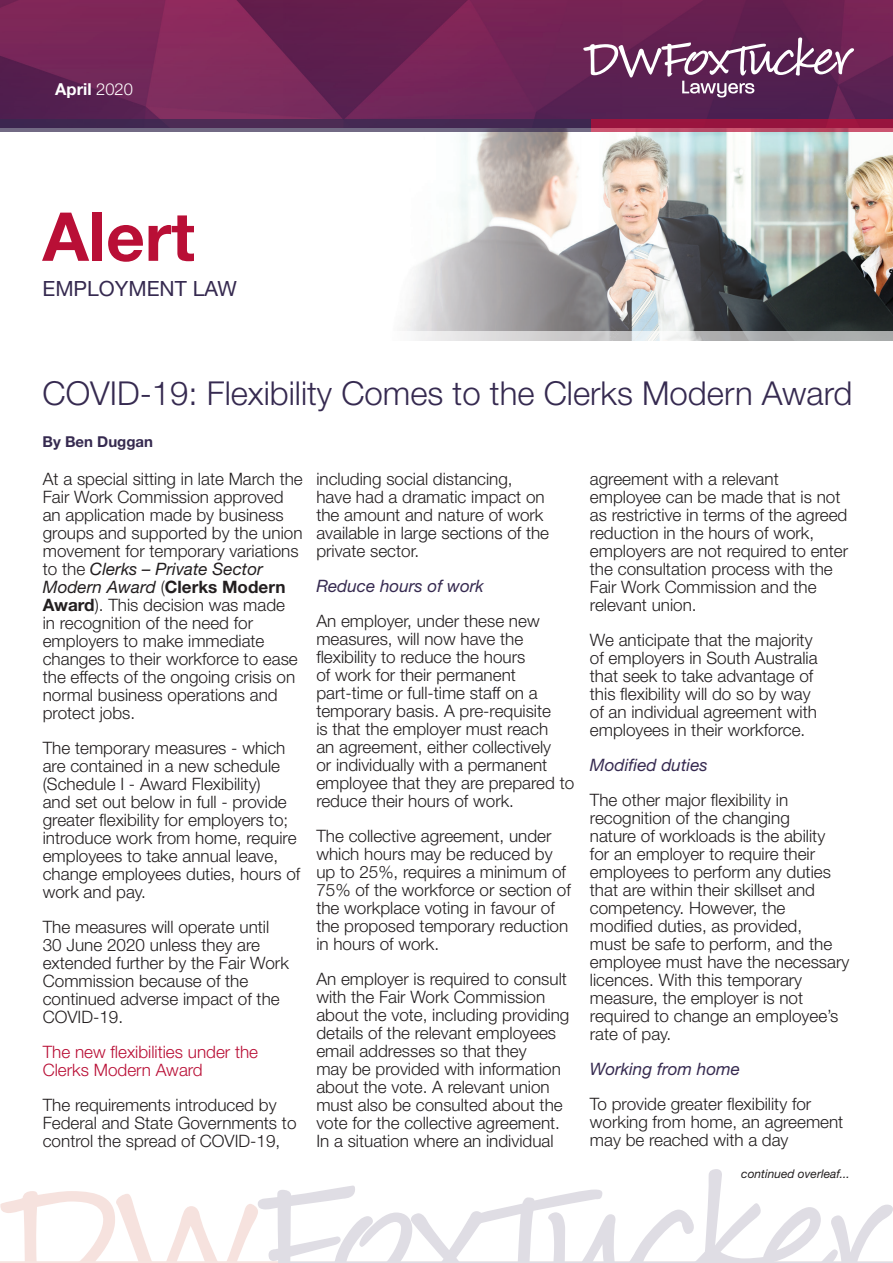
<style>
.page{position:relative;width:893px;height:1263px;background:#fff}
.page>*{position:absolute;margin:0;border:0;box-sizing:border-box;transform-origin:0 0}
.t1{font:700 67.5px "Helvetica Neue LT Std";color:#b90f36}
.Heading_1{font:300 33px "Helvetica Neue LT Std";color:#362a50}
.t2{font:21px "Helvetica Neue LT Std";color:#362a50}
.t3{font:300 17.1px/18px "Helvetica Neue LT Std";color:#231f20}
.t4{font:italic 17.1px "Helvetica Neue LT Std";color:#362a50}
.t5{font:300 17.1px/18px "Helvetica Neue LT Std";color:#b90f36}
.t6{font:700 16.5px "Helvetica Neue LT Std";color:#fff}
.t7{font:700 15px "Helvetica Neue LT Std";color:#362a50}
.t8{font:italic 12px "Helvetica Neue LT Std";color:#231f20}
.s1{font-weight:300}
.s2{font-weight:400;font-style:italic}
.s3{font-weight:700}
</style>
<div class="page">
<svg style="left:0;top:1169px;width:893px;height:94px"></svg>
<img style="left:0;top:0;width:893px;height:332px">
<svg style="left:0;top:119px;width:591px;height:13px;background:#513b60"></svg>
<svg style="left:591px;top:119px;width:302px;height:13px;background:#a5264c"></svg>
<svg style="left:583px;top:37px;width:271px;height:60px;background:#794870"></svg>
<svg style="left:417px;top:332px;width:476px;height:9px;background:#c7c8c8"></svg>
<p class="t6" style="left:55px;top:79px;width:79px">April <span class="s1">2020</span></p>
<p class="t1" style="left:43px;top:195px;width:154px">Alert</p>
<p class="t2" style="left:43px;top:276px;width:196px">EMPLOYMENT LAW</p>
<p class="Heading_1" style="left:43px;top:373px;width:811px">COVID-19: Flexibility Comes to the Clerks Modern Award</p>
<p class="t7" style="left:43px;top:432px;width:112px">By Ben Duggan</p>
<p class="t3" style="left:43px;top:470px;width:262px">At a special sitting in late March the<br>Fair Work Commission approved an application made by business groups and supported by the union movement for temporary variations to the <span class="s2">Clerks – Private Sector<br>Modern Award</span> (<span class="s3">Clerks Modern<br>Award</span>). This decision was made<br>in recognition of the need for employers to make immediate changes to their workforce to ease the effects of the ongoing crisis on normal business operations and protect jobs.</p>
<p class="t3" style="left:43px;top:739px;width:259px">The temporary measures - which are contained in a new schedule (Schedule I - Award Flexibility)<br>and set out below in full - provide greater flexibility for employers to; introduce work from home, require employees to take annual leave, change employees duties, hours of work and pay.</p>
<p class="t3" style="left:43px;top:918px;width:248px">The measures will operate until<br>30 June 2020 unless they are extended further by the Fair Work<br>Commission because of the continued adverse impact of the<br>COVID-19.</p>
<p class="t5" style="left:43px;top:1043px;width:217px">The new flexibilities under the<br>Clerks Modern Award</p>
<p class="t3" style="left:43px;top:1096px;width:255px">The requirements introduced by<br>Federal and State Governments to control the spread of COVID-19,</p>
<p class="t3" style="left:316px;top:470px;width:234px">including social distancing, have had a dramatic impact on the amount and nature of work available in large sections of the private sector.</p>
<p class="t4" style="left:316px;top:576px;width:169px">Reduce hours of work</p>
<p class="t3" style="left:316px;top:612px;width:259px">An employer, under these new measures, will now have the flexibility to reduce the hours<br>of work for their permanent part-time or full-time staff on a temporary basis. A pre-requisite<br>is that the employer must reach<br>an agreement, either collectively<br>or individually with a permanent employee that they are prepared to reduce their hours of work.</p>
<p class="t3" style="left:316px;top:827px;width:256px">The collective agreement, under which hours may be reduced by up to 25%, requires a minimum of<br>75% of the workforce or section of the workplace voting in favour of the proposed temporary reduction in hours of work.</p>
<p class="t3" style="left:316px;top:970px;width:255px">An employer is required to consult with the Fair Work Commission about the vote, including providing details of the relevant employees email addresses so that they<br>may be provided with information about the vote. A relevant union must also be consulted about the vote for the collective agreement.<br>In a situation where an individual</p>
<p class="t3" style="left:590px;top:470px;width:260px">agreement with a relevant employee can be made that is not as restrictive in terms of the agreed reduction in the hours of work, employers are not required to enter the consultation process with the<br>Fair Work Commission and the relevant union.</p>
<p class="t3" style="left:590px;top:631px;width:229px">We anticipate that the majority of employers in South Australia that seek to take advantage of this flexibility will do so by way of an individual agreement with employees in their workforce.</p>
<p class="t4" style="left:590px;top:755px;width:119px">Modified duties</p>
<p class="t3" style="left:590px;top:791px;width:261px">The other major flexibility in recognition of the changing<br>nature of workloads is the ability<br>for an employer to require their employees to perform any duties that are within their skillset and competency. However, the modified duties, as provided,<br>must be safe to perform, and the employee must have the necessary licences. With this temporary measure, the employer is not required to change an employee’s rate of pay.</p>
<p class="t4" style="left:590px;top:1059px;width:152px">Working from home</p>
<p class="t3" style="left:590px;top:1095px;width:255px">To provide greater flexibility for working from home, an agreement may be reached with a day</p>
<p class="t8" style="left:741px;top:1166px;width:110px">continued overleaf...</p>
</div>
